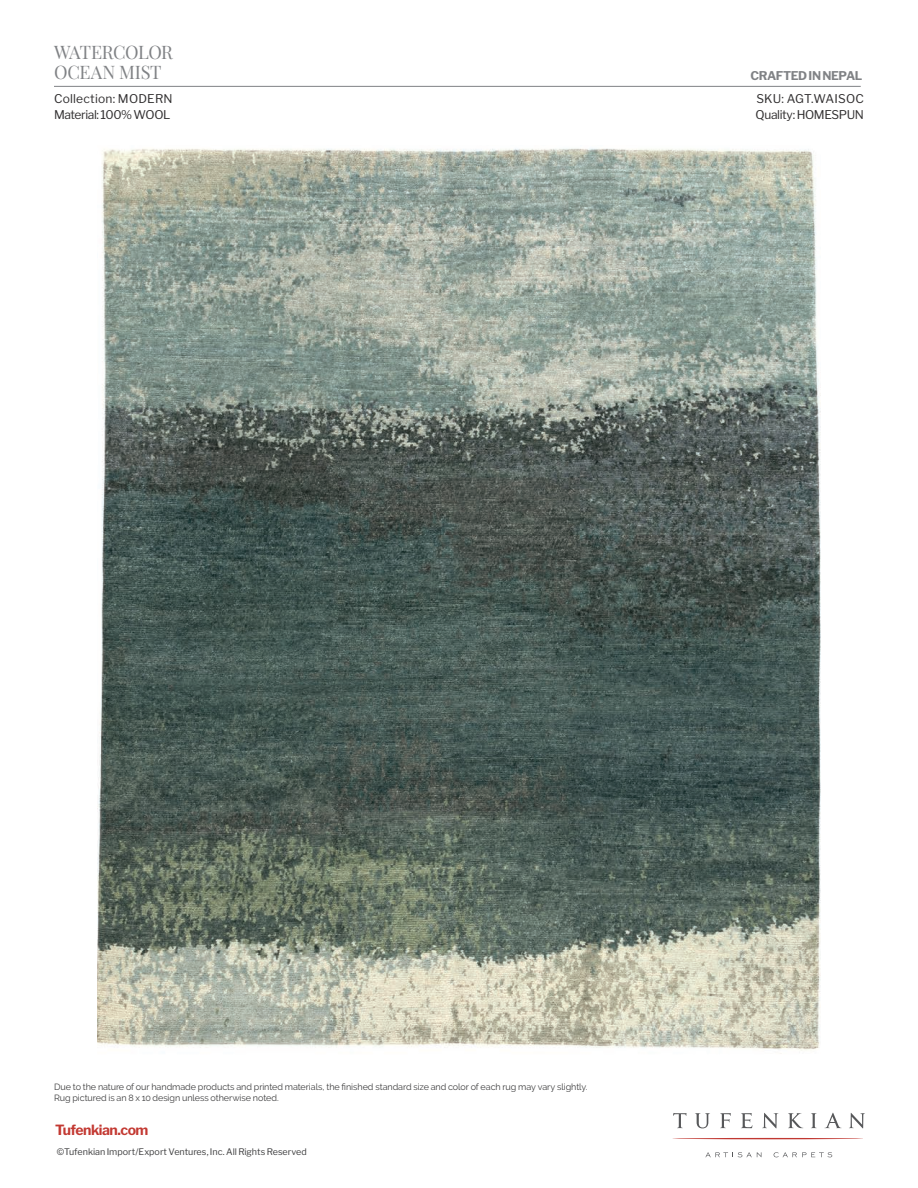
<style>
.page{position:relative;width:918px;height:1188px;background:#fff}
.page>*{position:absolute;margin:0;border:0;box-sizing:border-box;transform-origin:0 0}
.t1{font:18.3px/20.2px "Playfair Display";letter-spacing:-.02em;color:#808285}
.t2{font:700 13.95px "Libre Franklin";letter-spacing:-.04em;color:#c33932}
.t3{font:12px/16.2px "Libre Franklin";letter-spacing:-.025em;color:#312f30}
.t4{font:12px "Libre Franklin";letter-spacing:.015em;color:#312f30}
.t5{font:700 12px "Libre Franklin";letter-spacing:-.04em;color:#808285}
.t6{font:9px/11.2px "Raleway";letter-spacing:-.005em;color:#3e3e3f}
.t7{font:9px "Libre Franklin";letter-spacing:-.005em;color:#3e3e3f}
</style>
<div class="page">
<svg style="left:673px;top:1138px;width:190px;height:1px"></svg>
<svg style="left:825px;top:1113px;width:16px;height:15px"></svg>
<svg style="left:811px;top:1113px;width:6px;height:15px"></svg>
<svg style="left:695px;top:1113px;width:15px;height:15px"></svg>
<svg style="left:762px;top:1113px;width:16px;height:15px"></svg>
<svg style="left:849px;top:1113px;width:16px;height:15px"></svg>
<svg style="left:741px;top:1113px;width:11px;height:15px"></svg>
<svg style="left:720px;top:1113px;width:11px;height:15px"></svg>
<svg style="left:673px;top:1113px;width:14px;height:15px"></svg>
<svg style="left:788px;top:1113px;width:15px;height:15px"></svg>
<svg style="left:705px;top:1152px;width:56px;height:5px"></svg>
<svg style="left:774px;top:1152px;width:58px;height:5px"></svg>
<img style="left:98px;top:148px;width:722px;height:906px">
<hr style="left:54px;top:86px;width:807px;height:1px;background:#808285">
<h1 class="t1" style="left:54px;top:42px;width:120px">WATERCOLOR<br>OCEAN MIST</h1>
<h3 class="t5" style="left:750px;top:69px;width:113px">CRAFTED IN NEPAL</h3>
<h3 class="t4" style="left:54px;top:92px;width:120px">Collection: MODERN</h3>
<h3 class="t3" style="left:756px;top:91px;width:110px">SKU: AGT.WAISOC<br>Quality: HOMESPUN</h3>
<h3 class="t3" style="left:54px;top:107px;width:118px">Material: 100% WOOL</h3>
<p class="t6" style="left:54px;top:1081px;width:535px">Due to the nature of our handmade products and printed materials, the finished standard size and color of each rug may vary slightly.<br>Rug pictured is an 8 x 10 design unless otherwise noted.</p>
<h2 class="t2" style="left:55px;top:1121px;width:95px">Tufenkian.com</h2>
<p class="t7" style="left:57px;top:1146px;width:251px">©Tufenkian Import/Export Ventures, Inc. All Rights Reserved</p>
</div>
